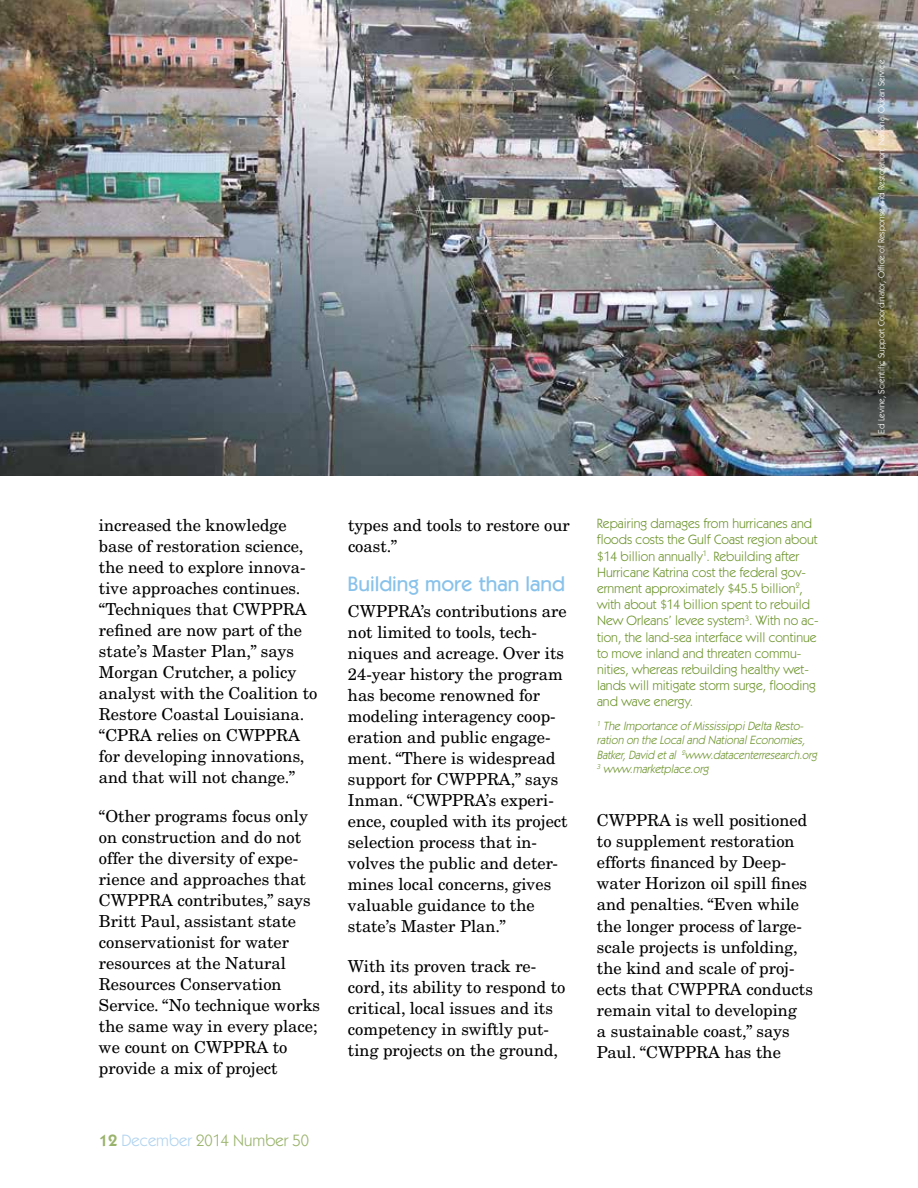
<style>
.page{position:relative;width:918px;height:1188px;background:#fff}
.page>*{position:absolute;margin:0;border:0;box-sizing:border-box;transform-origin:0 0}
.t1{font:500 21px "ITC Kabel Std";color:#88c2ea}
.t2{font:16.5px/21px "New Century Schlbk LT Std";color:#000}
.t3{font:16.5px "ITC Kabel Std";color:#9ab36c}
.t4{font:13.5px/16.2px "ITC Kabel Std";color:#6f952f}
.t5{font:italic 12px/14.4px "ITC Kabel Std";color:#6f952f}
.t6{font:9px "ITC Kabel Std";color:#fff}
.s1{font-weight:600}
.s2{color:#b1d4f0}
</style>
<div class="page">
<img style="left:0;top:0;width:918px;height:476px">
<p class="t2" style="left:99px;top:514px;width:220px">increased the knowledge base of restoration science, the need to explore innova&shy;tive approaches continues. “Techniques that CWPPRA refined are now part of the state’s Master Plan,” says<br>Morgan Crutcher, a policy analyst with the Coalition to<br>Restore Coastal Louisiana. “CPRA relies on CWPPRA for developing innovations, and that will not change.”</p>
<p class="t2" style="left:99px;top:806px;width:223px">“Other programs focus only on construction and do not offer the diversity of expe&shy;rience and approaches that<br>CWPPRA contributes,” says<br>Britt Paul, assistant state conservationist for water resources at the Natural<br>Resources Conservation<br>Service. “No technique works the same way in every place; we count on CWPPRA to provide a mix of project</p>
<p class="t3" style="left:99px;top:1131px;width:211px"><span class="s1">12</span> <span class="s2">December</span> 2014 Number 50</p>
<p class="t2" style="left:348px;top:514px;width:223px">types and tools to restore our coast.”</p>
<p class="t1" style="left:348px;top:571px;width:219px">Building more than land</p>
<p class="t2" style="left:348px;top:601px;width:221px">CWPPRA’s contributions are not limited to tools, tech&shy;niques and acreage. Over its<br>24-year history the program has become renowned for modeling interagency coop&shy;eration and public engage&shy;ment. “There is widespread support for CWPPRA,” says<br>Inman. “CWPPRA’s experi&shy;ence, coupled with its project selection process that in&shy;volves the public and deter&shy;mines local concerns, gives valuable guidance to the state’s Master Plan.”</p>
<p class="t2" style="left:348px;top:955px;width:219px">With its proven track re&shy;cord, its ability to respond to critical, local issues and its competency in swiftly put&shy;ting projects on the ground,</p>
<p class="t4" style="left:597px;top:516px;width:223px">Repairing damages from hurricanes and floods costs the Gulf Coast region about $14 billion annually<sup>1</sup>. Rebuilding after Hurricane Katrina cost the federal gov&shy;ernment approximately $45.5 billion<sup>2</sup>, with about $14 billion spent to rebuild New Orleans’ levee system<sup>3</sup>. With no ac&shy;tion, the land-sea interface will continue to move inland and threaten commu&shy;nities, whereas rebuilding healthy wet&shy;lands will mitigate storm surge, flooding and wave energy.</p>
<p class="t5" style="left:597px;top:718px;width:224px"><sup>1</sup> The Importance ofMississippiDelta Resto&shy;ration on the Localand NationalEconomies, Batker,David etal <sup>2</sup>www.datacenterresearch.org <sup>3</sup> www.marketplace.org</p>
<p class="t2" style="left:597px;top:810px;width:218px">CWPPRA is well positioned to supplement restoration efforts financed by Deep&shy;water Horizon oil spill fines and penalties. “Even while the longer process of large&shy;scale projects is unfolding, the kind and scale of proj&shy;ects that CWPPRA conducts remain vital to developing<br>a sustainable coast,” says<br>Paul. “CWPPRA has the</p>
<p class="t6" style="left:876px;top:434px;width:375px;rotate:-90deg">Ed Levine, Scientific Support Coordinator, Office of Response and Restoration, National Ocean Service</p>
</div>
